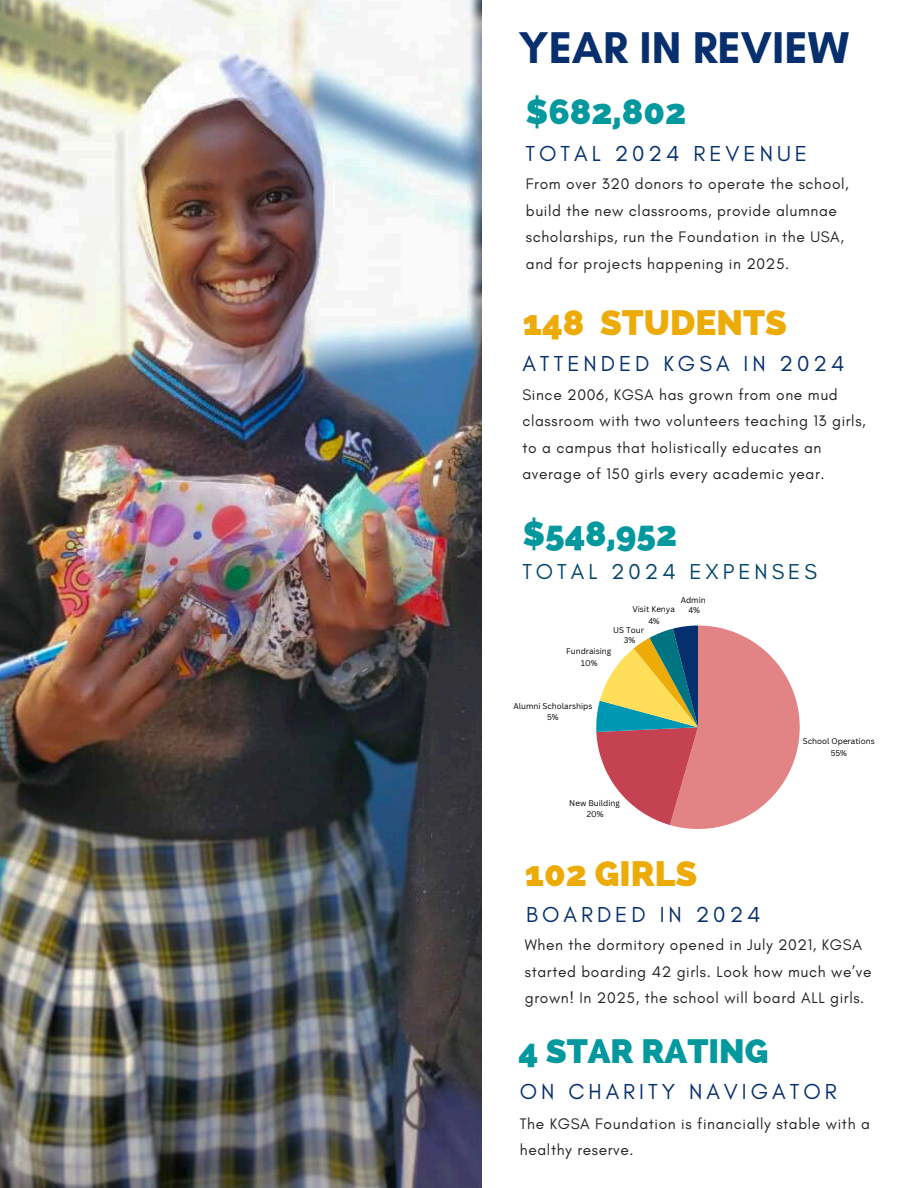
<style>
.page{position:relative;width:918px;height:1188px;background:#fff}
.page>*{position:absolute;margin:0;border:0;box-sizing:border-box;transform-origin:0 0}
.t1{font:700 45.3px "Glacial Indifference";color:#072f6d}
.t2{font:800 35.25px "Raleway";color:#ecab06}
.t3{font:800 35.25px "Raleway";color:#03989e}
.t4{font:800 35.1px "Raleway";color:#03989e}
.t5{font:800 33.9px "Raleway";color:#03989e}
.t6{font:22.05px "Glacial Indifference";letter-spacing:.18em;color:#062f6e}
.t7{font:21.9px "Glacial Indifference";letter-spacing:.18em;color:#00456a}
.t8{font:15.6px/26.4px "Glacial Indifference";letter-spacing:.04em;color:#222}
.t9{font:8.1px/11.7px "Canva Sans";color:#000;text-align:center}
</style>
<div class="page">
<img style="left:0;top:0;width:481px;height:1188px">
<svg style="left:596px;top:626px;width:204px;height:203px"></svg>
<p class="t1" style="left:518px;top:20px;width:332px">YEAR IN REVIEW</p>
<p class="t3" style="left:525px;top:91px;width:162px">$682,802</p>
<p class="t6" style="left:525px;top:140px;width:283px">TOTAL 2024 REVENUE</p>
<p class="t8" style="left:526px;top:171px;width:325px">From over 320 donors to operate the school, build the new classrooms, provide alumnae scholarships, run the Foundation in the USA, and for projects happening in 2025.</p>
<h3 class="t2" style="left:523px;top:302px;width:265px">148 STUDENTS</h3>
<h4 class="t6" style="left:522px;top:351px;width:324px">ATTENDED KGSA IN 2024</h4>
<h2 class="t8" style="left:522px;top:381px;width:345px">Since 2006, KGSA has grown from one mud classroom with two volunteers teaching 13 girls, to a campus that holistically educates an average of 150 girls every academic year.</h2>
<h1 class="t4" style="left:522px;top:513px;width:156px">$548,952</h1>
<h2 class="t7" style="left:522px;top:558px;width:296px">TOTAL 2024 EXPENSES</h2>
<h2 class="t9" style="left:681px;top:594px;width:27px">Admin</h2>
<h3 class="t9" style="left:688px;top:604px;width:13px">4%</h3>
<p class="t9" style="left:633px;top:603px;width:44px">Visit Kenya<br>4%</p>
<h3 class="t9" style="left:613px;top:624px;width:32px">US Tour</h3>
<h4 class="t9" style="left:624px;top:634px;width:13px">3%</h4>
<p class="t9" style="left:566px;top:645px;width:47px">Fundraising<br>10%</p>
<p class="t9" style="left:513px;top:700px;width:81px">Alumni Scholarships<br>5%</p>
<p class="t9" style="left:569px;top:797px;width:52px">New Building<br>20%</p>
<p class="t9" style="left:803px;top:735px;width:73px">School Operations<br>55%</p>
<h3 class="t2" style="left:525px;top:853px;width:174px">102 GIRLS</h3>
<h4 class="t6" style="left:526px;top:901px;width:236px">BOARDED IN 2024</h4>
<h2 class="t8" style="left:525px;top:932px;width:348px">When the dormitory opened in July 2021, KGSA started boarding 42 girls. Look how much we’ve grown! In 2025, the school will board ALL girls.</h2>
<p class="t5" style="left:518px;top:1031px;width:252px">4 STAR RATING</p>
<p class="t6" style="left:520px;top:1078px;width:319px">ON CHARITY NAVIGATOR</p>
<h2 class="t8" style="left:520px;top:1110px;width:352px">The KGSA Foundation is financially stable with a healthy reserve.</h2>
</div>
